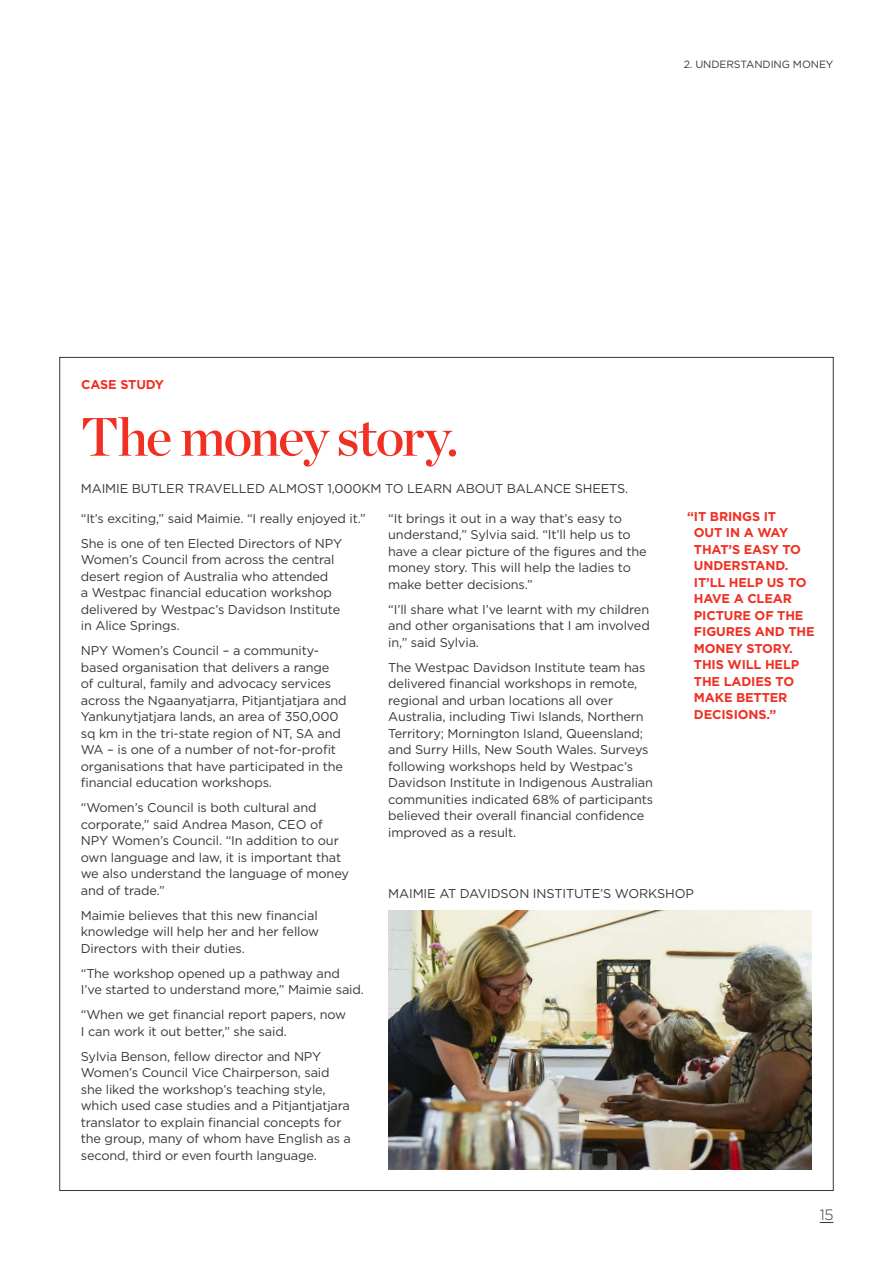
<style>
.page{position:relative;width:893px;height:1263px;background:#fff}
.page>*{position:absolute;margin:0;border:0;box-sizing:border-box;transform-origin:0 0}
.t1{font:54px "Chronicle Display Semi";letter-spacing:-.04em;color:#f03023}
.t2{font:300 15px "Gotham";color:#393535}
.t3{font:12.75px/16.5px "Gotham";letter-spacing:-.01em;color:#393535}
.t4{font:700 12.75px/16.5px "Gotham";letter-spacing:-.01em;color:#f03023}
.t5{font:10.5px "Gotham";letter-spacing:-.01em;color:#393535}
</style>
<div class="page">
<img style="left:388px;top:910px;width:424px;height:259px">
<svg style="left:820px;top:1222px;width:13px;height:1px"></svg>
<p class="t4" style="left:81px;top:376px;width:84px">CASE STUDY</p>
<p class="t5" style="left:684px;top:57px;width:151px">2. UNDERSTANDING MONEY</p>
<h1 class="t1" style="left:81px;top:394px;width:379px">The money story.</h1>
<p class="t3" style="left:81px;top:480px;width:549px">MAIMIE BUTLER TRAVELLED ALMOST 1,000KM TO LEARN ABOUT BALANCE SHEETS.</p>
<p class="t3" style="left:81px;top:505px;width:287px;line-height:25px">“It’s exciting,” said Maimie. “I really enjoyed it.”<br>She is one of ten Elected Directors of NPY</p>
<p class="t3" style="left:81px;top:551px;width:261px">Women’s Council from across the central desert region of Australia who attended<br>a Westpac financial education workshop delivered by Westpac’s Davidson Institute in Alice Springs.</p>
<p class="t3" style="left:81px;top:642px;width:267px">NPY Women’s Council – a community&shy;based organisation that delivers a range<br>of cultural, family and advocacy services across the Ngaanyatjarra, Pitjantjatjara and Yankunytjatjara lands, an area of 350,000 sq km in the tri-state region of NT, SA and WA – is one of a number of not-for-profit organisations that have participated in the financial education workshops.</p>
<p class="t3" style="left:81px;top:799px;width:270px">“Women’s Council is both cultural and corporate,” said Andrea Mason, CEO of NPY Women’s Council. “In addition to our own language and law, it is important that we also understand the language of money and of trade.”</p>
<p class="t3" style="left:81px;top:907px;width:240px;text-align:justify">Maimie believes that this new financial knowledge will help her and her fellow Directors with their duties.</p>
<p class="t3" style="left:81px;top:965px;width:285px">“The workshop opened up a pathway and<br>I’ve started to understand more,” Maimie said.</p>
<p class="t3" style="left:81px;top:1006px;width:267px">“When we get financial report papers, now<br>I can work it out better,” she said.</p>
<p class="t3" style="left:81px;top:1048px;width:272px">Sylvia Benson, fellow director and NPY Women’s Council Vice Chairperson, said she liked the workshop’s teaching style, which used case studies and a Pitjantjatjara translator to explain financial concepts for the group, many of whom have English as a second, third or even fourth language.</p>
<p class="t4" style="left:694px;top:508px;width:122px;text-indent:-7px">“IT BRINGS IT<br>OUT IN A WAY<br>THAT’S EASY TO<br>UNDERSTAND.<br>IT’LL HELP US TO<br>HAVE A CLEAR<br>PICTURE OF THE<br>FIGURES AND THE<br>MONEY STORY.<br>THIS WILL HELP<br>THE LADIES TO<br>MAKE BETTER<br>DECISIONS.”</p>
<p class="t3" style="left:388px;top:510px;width:260px">“It brings it out in a way that’s easy to understand,” Sylvia said. “It’ll help us to have a clear picture of the figures and the money story. This will help the ladies to make better decisions.”</p>
<p class="t3" style="left:388px;top:601px;width:263px;text-align:justify">“I’ll share what I’ve learnt with my children and other organisations that I am involved in,” said Sylvia.</p>
<p class="t3" style="left:388px;top:659px;width:266px">The Westpac Davidson Institute team has delivered financial workshops in remote, regional and urban locations all over Australia, including Tiwi Islands, Northern Territory; Mornington Island, Queensland; and Surry Hills, New South Wales. Surveys following workshops held by Westpac’s Davidson Institute in Indigenous Australian communities indicated 68% of participants believed their overall financial confidence improved as a result.</p>
<p class="t3" style="left:388px;top:885px;width:307px">MAIMIE AT DAVIDSON INSTITUTE’S WORKSHOP</p>
<p class="t2" style="left:820px;top:1205px;width:15px">15</p>
</div>
